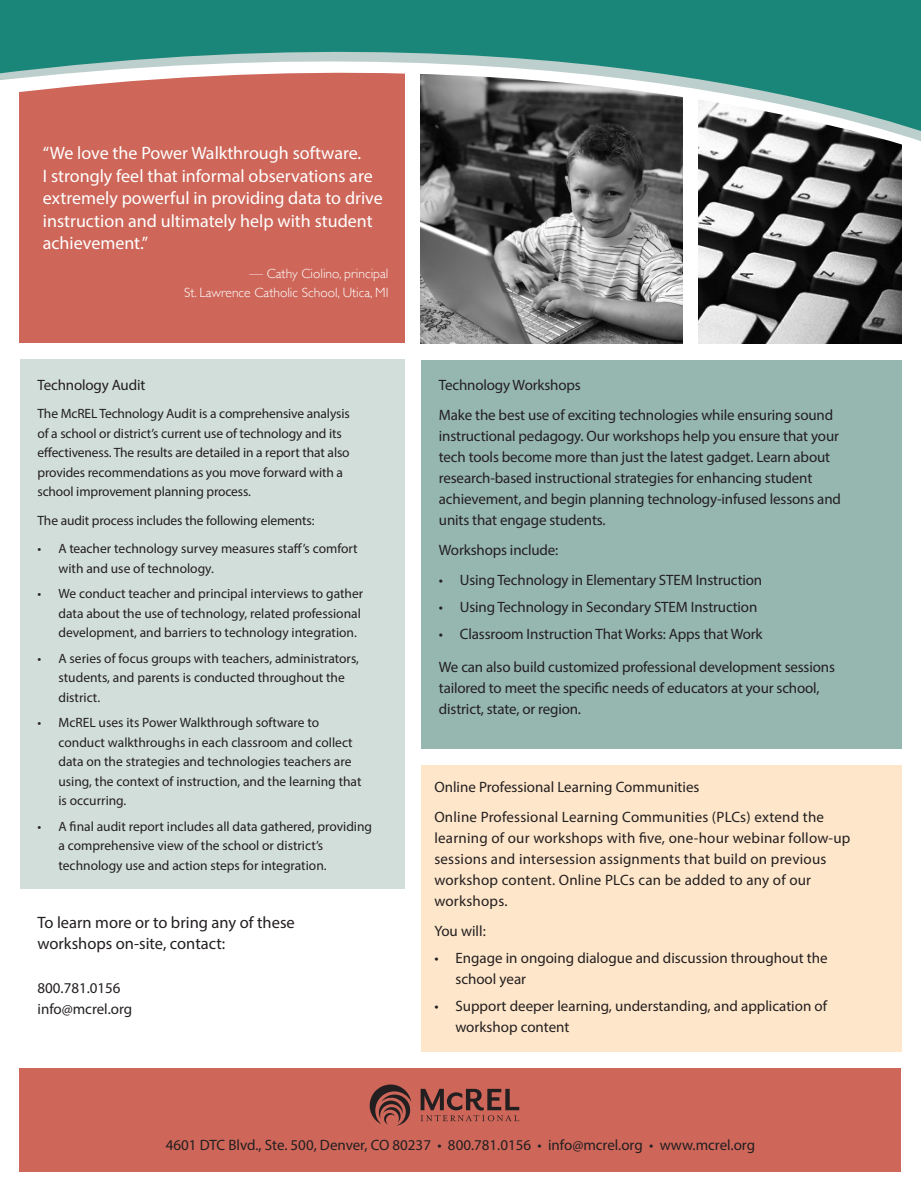
<style>
.page{position:relative;width:921px;height:1191px;background:#fff}
.page>*{position:absolute;margin:0;border:0;box-sizing:border-box;transform-origin:0 0}
.Body_Text{font:18px/22.5px "Myriad Pro";color:#fff}
.t1{font:16.5px/21px "Myriad Pro";color:#231f20}
.t2{font:15px/21px "Myriad Pro";letter-spacing:-.01em;color:#231f20}
.t3{font:15px/21px "Myriad Pro";letter-spacing:.015em;color:#231f20}
.t4{font:13.5px/19.5px "Myriad Pro";color:#231f20}
.Body_Text-2{font:300 13.5px "Gill Sans";color:#fff}
</style>
<div class="page">
<div style="left:20px;top:46px;width:385px;height:298px;background:#ce6659"></div>
<img style="left:421px;top:169px;width:262px;height:175px">
<img style="left:698px;top:169px;width:204px;height:175px">
<svg style="left:19px;top:156px;width:883px;height:13px"></svg>
<svg style="left:19px;top:149px;width:883px;height:7px"></svg>
<div style="left:421px;top:360px;width:481px;height:388px;background:#96b6b0"></div>
<svg style="left:0;top:0;width:921px;height:149px;fill:#1b867a"></svg>
<div style="left:20px;top:1068px;width:882px;height:104px;background:#ce6659"></div>
<div style="left:421px;top:766px;width:481px;height:286px;background:#fee6ca"></div>
<div style="left:20px;top:360px;width:385px;height:529px;background:#d2deda"></div>
<svg style="left:370px;top:1085px;width:41px;height:41px"></svg>
<svg style="left:421px;top:1089px;width:98px;height:32px"></svg>
<p class="Body_Text" style="left:43px;top:142px;width:341px">“We love the Power Walkthrough software.<br>I strongly feel that informal observations are extremely powerful in providing data to drive instruction and ultimately help with student achievement.”</p>
<p class="Body_Text-2" style="left:249px;top:263px;width:141px">— Cathy Ciolino, principal</p>
<p class="Body_Text-2" style="left:184px;top:282px;width:206px">St. Lawrence Catholic School, Utica, MI</p>
<p class="t2" style="left:38px;top:374px;width:109px">Technology Audit</p>
<p class="t4" style="left:38px;top:404px;width:314px">The McREL Technology Audit is a comprehensive analysis of a school or district’s current use of technology and its effectiveness. The results are detailed in a report that also provides recommendations as you move forward with a school improvement planning process.</p>
<p class="t4" style="left:38px;top:510px;width:278px">The audit process includes the following elements:</p>
<p class="t4" style="left:58px;top:539px;width:301px;text-indent:-21px">• A teacher technology survey measures staff’s comfort with and use of technology.</p>
<p class="t4" style="left:58px;top:584px;width:306px;text-indent:-21px">• We conduct teacher and principal interviews to gather data about the use of technology, related professional development, and barriers to technology integration.</p>
<p class="t4" style="left:58px;top:648px;width:302px;text-indent:-21px">• A series of focus groups with teachers, administrators, students, and parents is conducted throughout the district.</p>
<p class="t4" style="left:58px;top:713px;width:305px;text-indent:-21px">• McREL uses its Power Walkthrough software to conduct walkthroughs in each classroom and collect data on the strategies and technologies teachers are using, the context of instruction, and the learning that is occurring.</p>
<p class="t4" style="left:58px;top:816px;width:315px;text-indent:-21px">• A final audit report includes all data gathered, providing a comprehensive view of the school or district’s technology use and action steps for integration.</p>
<p class="t1" style="left:38px;top:912px;width:259px">To learn more or to bring any of these workshops on-site, contact:</p>
<p class="t2" style="left:38px;top:977px;width:85px">800.781.0156</p>
<p class="t2" style="left:38px;top:998px;width:96px">info@mcrel.org</p>
<p class="t2" style="left:439px;top:374px;width:143px">Technology Workshops</p>
<p class="t2" style="left:439px;top:404px;width:404px">Make the best use of exciting technologies while ensuring sound instructional pedagogy. Our workshops help you ensure that your tech tools become more than just the latest gadget. Learn about research-based instructional strategies for enhancing student achievement, and begin planning technology-infused lessons and units that engage students.</p>
<p class="t2" style="left:439px;top:539px;width:121px">Workshops include:</p>
<p class="t2" style="left:439px;top:569px;width:325px">• Using Technology in Elementary STEM Instruction</p>
<p class="t2" style="left:439px;top:596px;width:320px">• Using Technology in Secondary STEM Instruction</p>
<p class="t2" style="left:439px;top:623px;width:325px">• Classroom Instruction That Works: Apps that Work</p>
<p class="t2" style="left:439px;top:656px;width:398px">We can also build customized professional development sessions tailored to meet the specific needs of educators at your school, district, state, or region.</p>
<p class="t2" style="left:434px;top:776px;width:267px">Online Professional Learning Communities</p>
<p class="t3" style="left:434px;top:806px;width:418px">Online Professional Learning Communities (PLCs) extend the learning of our workshops with five, one-hour webinar follow-up sessions and intersession assignments that build on previous workshop content. Online PLCs can be added to any of our workshops.</p>
<p class="t2" style="left:434px;top:920px;width:53px">You will:</p>
<p class="t2" style="left:455px;top:947px;width:374px;text-indent:-21px">• Engage in ongoing dialogue and discussion throughout the school year</p>
<p class="t2" style="left:455px;top:995px;width:373px;text-indent:-21px">• Support deeper learning, understanding, and application of workshop content</p>
<p class="t2" style="left:166px;top:1134px;width:591px">4601 DTC Blvd., Ste. 500, Denver, CO 80237 • 800.781.0156 • info@mcrel.org • www.mcrel.org</p>
</div>
